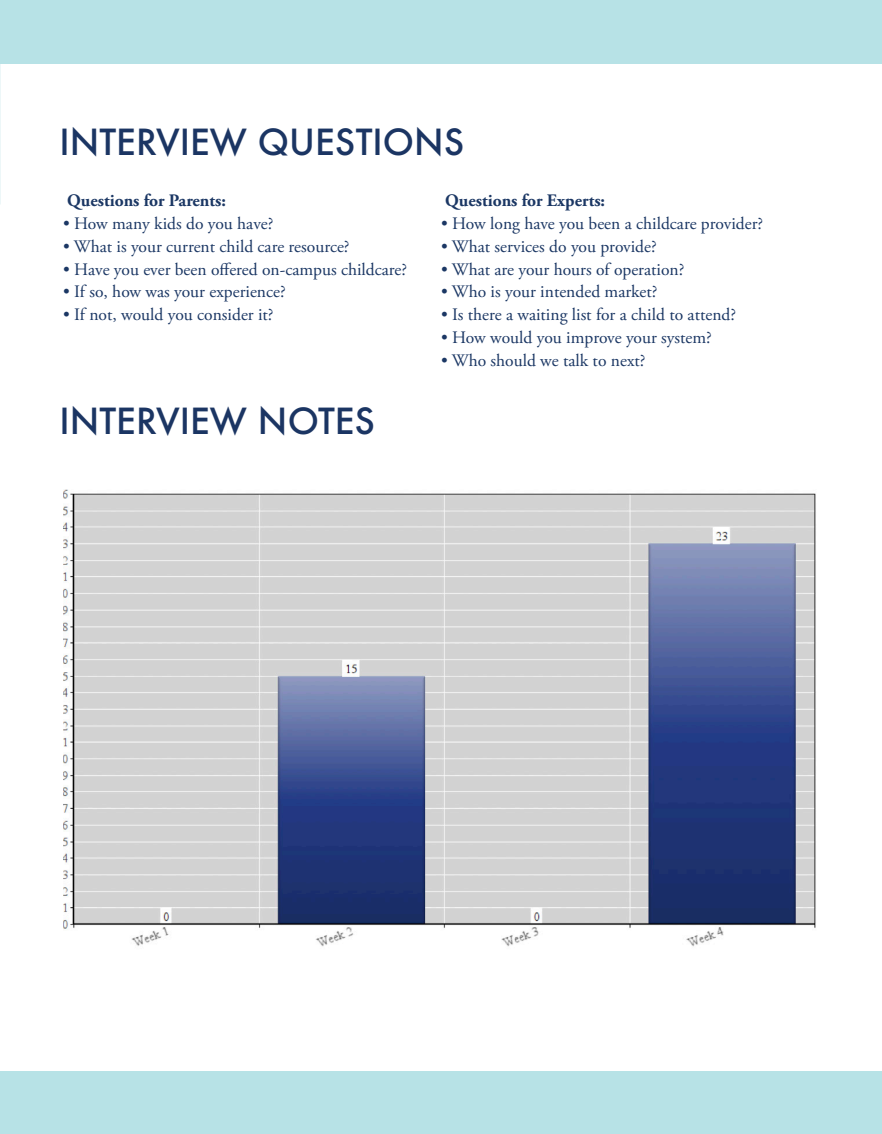
<style>
.page{position:relative;width:882px;height:1134px;background:#fff}
.page>*{position:absolute;margin:0;border:0;box-sizing:border-box;transform-origin:0 0}
.t1{font:500 35px "Futura";color:#1b3563}
.t2{font:17.5px "Adobe Garamond Pro";color:#1b3764}
.t3{font:700 17.5px "Adobe Garamond Pro";color:#1b3764}
</style>
<div class="page">
<div style="left:0;top:1071px;width:882px;height:62px;background:#b7e2e6"></div>
<div style="left:0;top:0;width:882px;height:64px;background:#b7e2e6"></div>
<img style="left:63px;top:489px;width:753px;height:458px">
<p class="t1" style="left:60px;top:118px;width:406px">INTERVIEW QUESTIONS</p>
<p class="t3" style="left:67px;top:191px;width:160px">Questions for Parents:</p>
<p class="t2" style="left:63px;top:213px;width:212px">• How many kids do you have?</p>
<p class="t2" style="left:63px;top:236px;width:288px">• What is your current child care resource?</p>
<p class="t2" style="left:63px;top:259px;width:346px">• Have you ever been offered on-campus childcare?</p>
<p class="t2" style="left:63px;top:281px;width:224px">• If so, how was your experience?</p>
<p class="t2" style="left:63px;top:304px;width:212px">• If not, would you consider it?</p>
<p class="t3" style="left:445px;top:191px;width:161px">Questions for Experts:</p>
<p class="t2" style="left:441px;top:213px;width:324px">• How long have you been a childcare provider?</p>
<p class="t2" style="left:441px;top:236px;width:217px">• What services do you provide?</p>
<p class="t2" style="left:441px;top:259px;width:245px">• What are your hours of operation?</p>
<p class="t2" style="left:441px;top:281px;width:218px">• Who is your intended market?</p>
<p class="t2" style="left:441px;top:304px;width:297px">• Is there a waiting list for a child to attend?</p>
<p class="t2" style="left:441px;top:327px;width:272px">• How would you improve your system?</p>
<p class="t2" style="left:441px;top:350px;width:206px">• Who should we talk to next?</p>
<p class="t1" style="left:60px;top:397px;width:317px">INTERVIEW NOTES</p>
</div>
